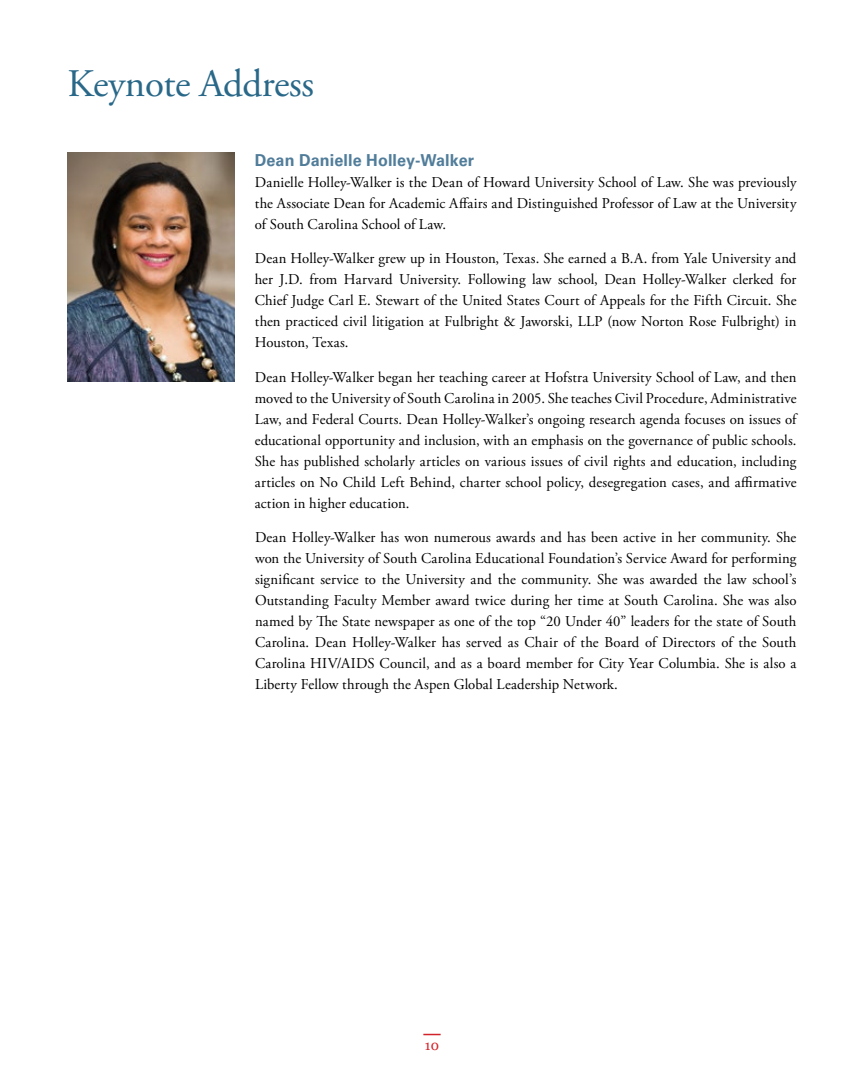
<style>
.page{position:relative;width:864px;height:1080px;background:#fff}
.page>*{position:absolute;margin:0;border:0;box-sizing:border-box;transform-origin:0 0}
.t1{font:39px "Adobe Garamond Pro";letter-spacing:-.01em;color:#296888}
.t2{font:700 16.5px "Univers LT Std";letter-spacing:.005em;color:#517d9a}
.t3{font:15px/21px "Adobe Garamond Pro";letter-spacing:.005em;color:#000;text-align:justify}
.t4{font:13.5px "Georgia";color:#d2232a}
</style>
<div class="page">
<svg style="left:423px;top:1034px;width:18px;height:1px"></svg>
<img style="left:68px;top:152px;width:167px;height:230px">
<h1 class="t1" style="left:68px;top:60px;width:248px">Keynote Address</h1>
<p class="t2" style="left:255px;top:150px;width:221px">Dean Danielle Holley-Walker</p>
<p class="t3" style="left:255px;top:172px;width:543px">Danielle Holley-Walker is the Dean of Howard University School of Law. She was previously the Associate Dean for Academic Affairs and Distinguished Professor of Law at the University of South Carolina School of Law.</p>
<p class="t3" style="left:255px;top:248px;width:543px">Dean Holley-Walker grew up in Houston, Texas. She earned a B.A. from Yale University and her J.D. from Harvard University. Following law school, Dean Holley-Walker clerked for Chief Judge Carl E. Stewart of the United States Court of Appeals for the Fifth Circuit. She then practiced civil litigation at Fulbright &amp; Jaworski, LLP (now Norton Rose Fulbright) in Houston, Texas.</p>
<p class="t3" style="left:255px;top:367px;width:543px">Dean Holley-Walker began her teaching career at Hofstra University School of Law, and then moved to the University of South Carolina in 2005. She teaches Civil Procedure, Administrative Law, and Federal Courts. Dean Holley-Walker’s ongoing research agenda focuses on issues of educational opportunity and inclusion, with an emphasis on the governance of public schools.<br>She has published scholarly articles on various issues of civil rights and education, including articles on No Child Left Behind, charter school policy, desegregation cases, and affirmative action in higher education.</p>
<p class="t3" style="left:255px;top:527px;width:543px">Dean Holley-Walker has won numerous awards and has been active in her community. She won the University of South Carolina Educational Foundation’s Service Award for performing significant service to the University and the community. She was awarded the law school’s Outstanding Faculty Member award twice during her time at South Carolina. She was also named by The State newspaper as one of the top “20 Under 40” leaders for the state of South Carolina. Dean Holley-Walker has served as Chair of the Board of Directors of the South Carolina HIV/AIDS Council, and as a board member for City Year Columbia. She is also a Liberty Fellow through the Aspen Global Leadership Network.</p>
<p class="t4" style="left:425px;top:1036px;width:16px">10</p>
</div>
